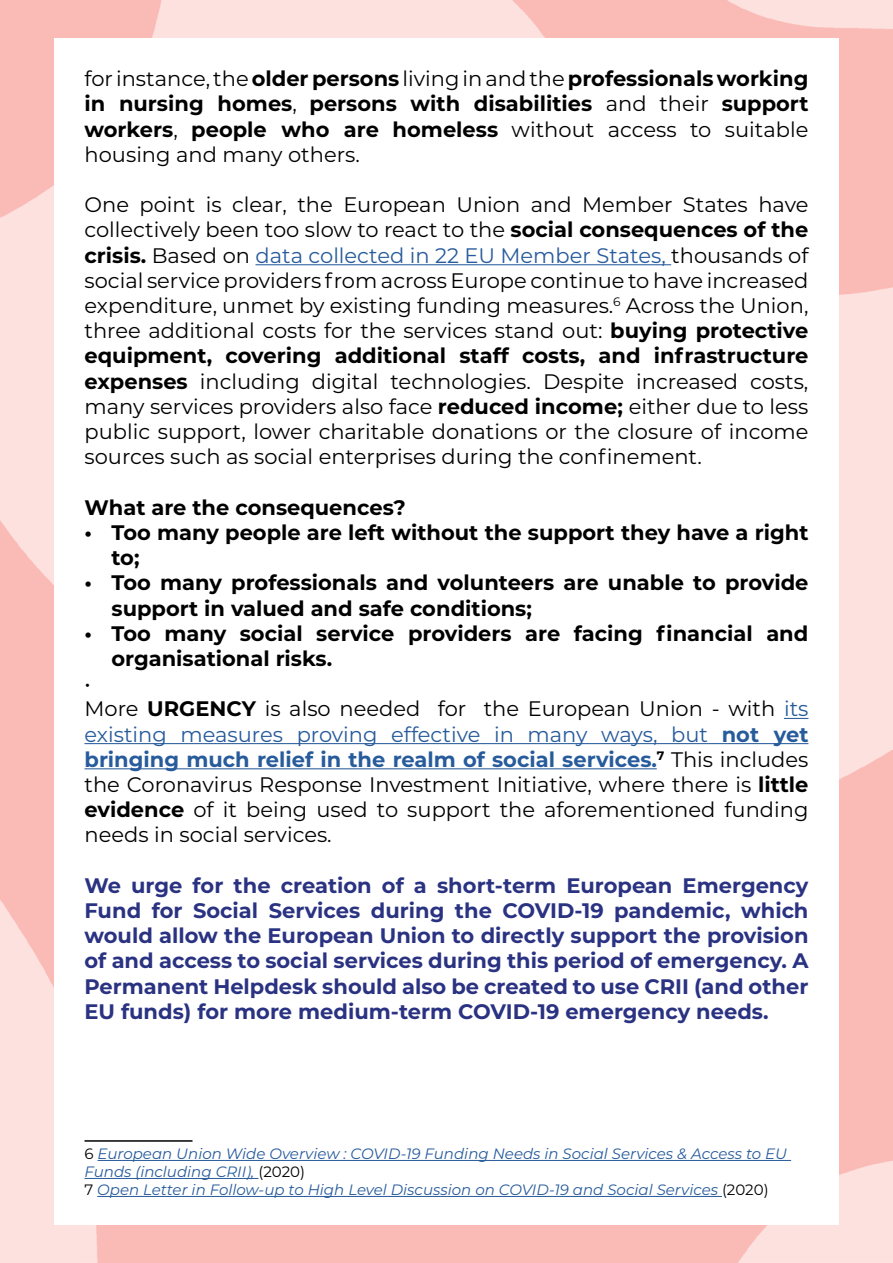
<style>
.page{position:relative;width:893px;height:1263px;background:#fff}
.page>*{position:absolute;margin:0;border:0;box-sizing:border-box;transform-origin:0 0}
.t1{font:21px/25.2px "Montserrat";color:#000;text-align:justify}
.t2{font:700 21px/25.2px "Montserrat";color:#000}
.t3{font:700 21px/25.2px "Montserrat";color:#2a3282;text-align:justify}
.t4{font:italic 15px/18px "Montserrat";color:#275b9b}
.s1{font-weight:400}
.s2{font-weight:700}
.s3{color:#275b9b}
.s4{font-weight:700;color:#275b9b}
.s5{font-style:normal;color:#000}
</style>
<div class="page">
<hr style="left:256px;top:264px;width:415px;height:1px;background:#275b9b">
<svg style="left:784px;top:718px;width:24px;height:1px"></svg>
<hr style="left:85px;top:743px;width:723px;height:1px;background:#275b9b">
<hr style="left:85px;top:768px;width:572px;height:1px;background:#275b9b">
<hr style="left:85px;top:1140px;width:108px;height:2px;background:#000">
<hr style="left:98px;top:1160px;width:693px;height:1px;background:#275b9b">
<hr style="left:85px;top:1178px;width:173px;height:1px;background:#275b9b">
<hr style="left:97px;top:1196px;width:625px;height:1px;background:#275b9b">
<p class="t2" style="left:85px;top:65px;width:725px;text-align:justify"><span class="s1">for instance, the</span> older persons <span class="s1">living in and the</span> professionals working in nursing homes<span class="s1">,</span> persons with disabilities <span class="s1">and their</span> support workers<span class="s1">,</span> people who are homeless <span class="s1">without access to suitable housing and many others.</span></p>
<p class="t1" style="left:85px;top:191px;width:725px">One point is clear, the European Union and Member States have collectively been too slow to react to the <span class="s2">social consequences of the crisis.</span> Based on <span class="s3">data collected in 22 EU Member States,</span> thousands of social service providers from across Europe continue to have increased expenditure, unmet by existing funding measures.<sup>6</sup> Across the Union, three additional costs for the services stand out: <span class="s2">buying protective equipment, covering additional staff costs, and infrastructure expenses</span> including digital technologies. Despite increased costs, many services providers also face <span class="s2">reduced income;</span> either due to less public support, lower charitable donations or the closure of income sources such as social enterprises during the confinement.</p>
<p class="t2" style="left:85px;top:494px;width:323px">What are the consequences?</p>
<p class="t2" style="left:112px;top:519px;width:698px;text-indent:-27px">• Too many people are left without the support they have a right to;</p>
<p class="t2" style="left:112px;top:569px;width:698px;text-indent:-27px">• Too many professionals and volunteers are unable to provide support in valued and safe conditions;</p>
<p class="t2" style="left:112px;top:620px;width:698px;text-indent:-27px">• Too many social service providers are facing financial and organisational risks.</p>
<p class="t1" style="left:84px;top:670px;width:725px;text-align:left">•<br>More <span class="s2">URGENCY</span> is also needed for the European Union - with <span class="s3">its existing measures proving effective in many ways, but</span> <span class="s4">not yet bringing much relief in the realm of social services.</span><sup>7</sup> This includes the Coronavirus Response Investment Initiative, where there is <span class="s2">little evidence</span> of it being used to support the aforementioned funding needs in social services.</p>
<p class="t3" style="left:84px;top:872px;width:725px">We urge for the creation of a short-term European Emergency Fund for Social Services during the COVID-19 pandemic, which would allow the European Union to directly support the provision of and access to social services during this period of emergency. A Permanent Helpdesk should also be created to use CRII (and other EU funds) for more medium-term COVID-19 emergency needs.</p>
<p class="t4" style="left:85px;top:1144px;width:704px"><span class="s5">6</span> European Union Wide Overview : COVID-19 Funding Needs in Social Services &amp; Access to EU<br>Funds (including CRII), <span class="s5">(2020)<br>7</span> Open Letter in Follow-up to High Level Discussion on COVID-19 and Social Services <span class="s5">(2020)</span></p>
</div>
